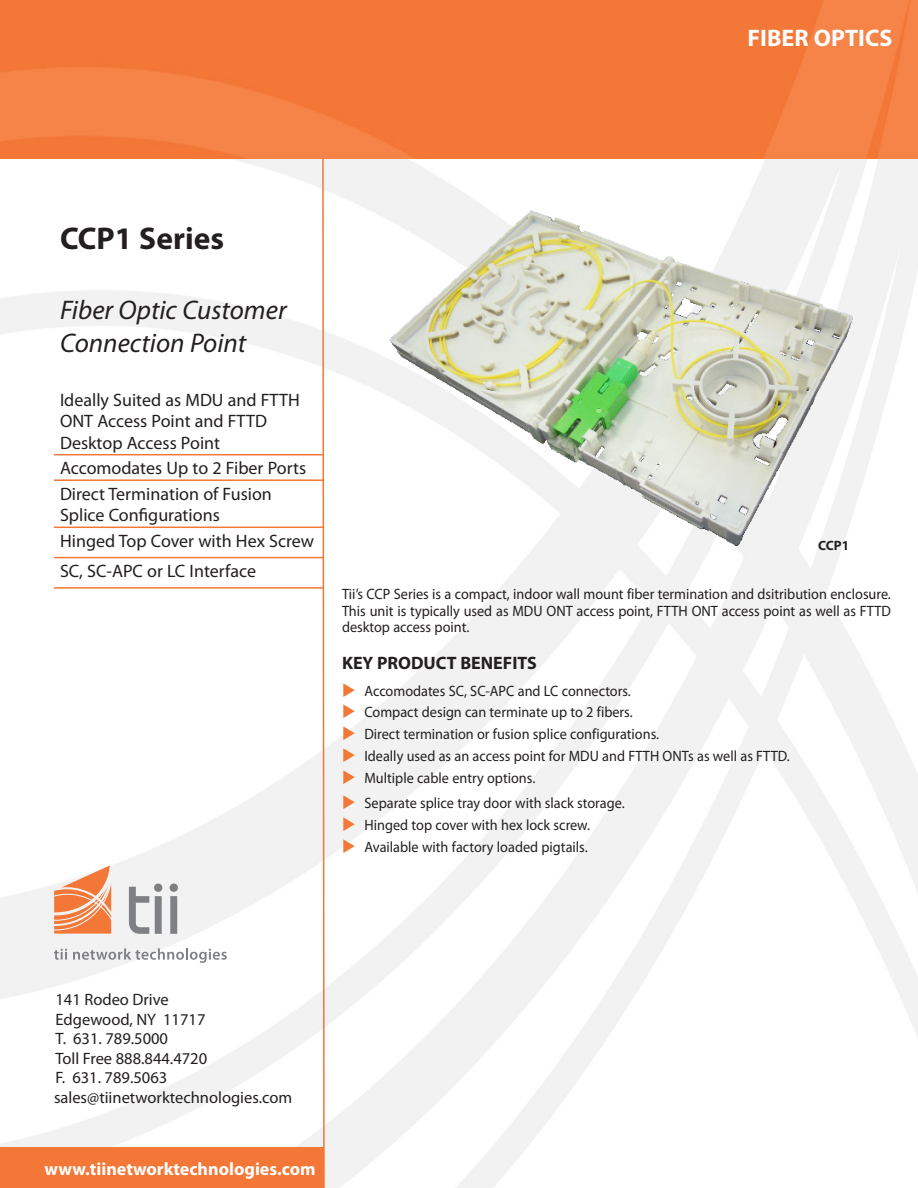
<style>
.page{position:relative;width:918px;height:1188px;background:#fff}
.page>*{position:absolute;margin:0;border:0;box-sizing:border-box;transform-origin:0 0}
.t1{font:700 31.5px "Myriad Pro";color:#231f20}
.t2{font:italic 27px/32.4px "Myriad Pro";color:#231f20}
.Category{font:700 24px "Myriad Pro";color:#fff}
.t3{font:18px/21.6px "Myriad Pro";color:#231f20}
.t4{font:700 18px "Myriad Pro";color:#fff}
.t5{font:700 18px "Myriad Pro";color:#231f20}
.t6{font:16.5px "Myriad Pro";color:#231f20}
.t7{font:15px/16.5px "Myriad Pro";color:#231f20;text-align:justify;scale:.95 1}
.t8{font:700 13.5px "Myriad Pro";color:#231f20}
</style>
<div class="page">
<img style="left:0;top:159px;width:918px;height:1029px">
<img style="left:0;top:0;width:918px;height:159px">
<svg style="left:321px;top:156px;width:5px;height:1032px"></svg>
<div style="left:0;top:1148px;width:324px;height:40px;background:#f37736"></div>
<hr style="left:54px;top:454px;width:270px;height:1px;background:#f37736">
<hr style="left:54px;top:479px;width:270px;height:2px;background:#f37736">
<hr style="left:54px;top:527px;width:270px;height:1px;background:#f37736">
<hr style="left:54px;top:557px;width:270px;height:1px;background:#f37736">
<hr style="left:54px;top:587px;width:270px;height:2px;background:#f37736">
<svg style="left:54px;top:949px;width:13px;height:11px"></svg>
<svg style="left:73px;top:948px;width:154px;height:15px"></svg>
<svg style="left:129px;top:884px;width:33px;height:50px"></svg>
<svg style="left:170px;top:884px;width:8px;height:50px"></svg>
<svg style="left:54px;top:865px;width:57px;height:69px"></svg>
<img style="left:352px;top:189px;width:529px;height:374px">
<svg style="left:343px;top:682px;width:12px;height:14px"></svg>
<svg style="left:343px;top:704px;width:12px;height:14px"></svg>
<svg style="left:343px;top:726px;width:12px;height:14px"></svg>
<svg style="left:343px;top:748px;width:12px;height:14px"></svg>
<svg style="left:343px;top:770px;width:12px;height:14px"></svg>
<svg style="left:343px;top:795px;width:12px;height:14px"></svg>
<svg style="left:343px;top:817px;width:12px;height:14px"></svg>
<svg style="left:343px;top:839px;width:12px;height:14px"></svg>
<p class="Category" style="left:748px;top:22px;width:146px">FIBER OPTICS</p>
<p class="t1" style="left:60px;top:218px;width:166px">CCP1 Series</p>
<p class="t2" style="left:60px;top:293px;width:228px">Fiber Optic Customer<br>Connection Point</p>
<p class="t3" style="left:60px;top:388px;width:241px">Ideally Suited as MDU and FTTH<br>ONT Access Point and FTTD<br>Desktop Access Point</p>
<p class="t3" style="left:60px;top:457px;width:248px">Accomodates Up to 2 Fiber Ports</p>
<p class="t3" style="left:60px;top:483px;width:213px">Direct Termination of Fusion<br>Splice Configurations</p>
<p class="t3" style="left:60px;top:530px;width:256px">Hinged Top Cover with Hex Screw</p>
<p class="t3" style="left:60px;top:560px;width:198px">SC, SC-APC or LC Interface</p>
<p class="t8" style="left:818px;top:537px;width:32px">CCP1</p>
<p class="t7" style="left:342px;top:586px;width:579px">Tii’s CCP Series is a compact, indoor wall mount fiber termination and dsitribution enclosure.<br>This unit is typically used as MDU ONT access point, FTTH ONT access point as well as FTTD desktop access point.</p>
<p class="t5" style="left:342px;top:651px;width:196px">KEY PRODUCT BENEFITS</p>
<p class="t7" style="left:364px;top:682px;width:282px">Accomodates SC, SC-APC and LC connectors.</p>
<p class="t7" style="left:364px;top:704px;width:284px">Compact design can terminate up to 2 fibers.</p>
<p class="t7" style="left:364px;top:726px;width:312px">Direct termination or fusion splice configurations.</p>
<p class="t7" style="left:364px;top:748px;width:449px">Ideally used as an access point for MDU and FTTH ONTs as well as FTTD.</p>
<p class="t7" style="left:364px;top:770px;width:181px">Multiple cable entry options.</p>
<p class="t7" style="left:364px;top:795px;width:275px">Separate splice tray door with slack storage.</p>
<p class="t7" style="left:364px;top:816px;width:239px">Hinged top cover with hex lock screw.</p>
<p class="t7" style="left:364px;top:838px;width:236px">Available with factory loaded pigtails.</p>
<p class="t6" style="left:56px;top:990px;width:115px">141 Rodeo Drive</p>
<p class="t6" style="left:56px;top:1009px;width:151px">Edgewood, NY 11717</p>
<p class="t6" style="left:56px;top:1029px;width:114px">T. 631. 789.5000</p>
<p class="t6" style="left:56px;top:1048px;width:153px">Toll Free 888.844.4720</p>
<p class="t6" style="left:56px;top:1068px;width:113px">F. 631. 789.5063</p>
<p class="t6" style="left:54px;top:1087px;width:240px">sales@tiinetworktechnologies.com</p>
<p class="t4" style="left:44px;top:1157px;width:273px">www.tiinetworktechnologies.com</p>
</div>
